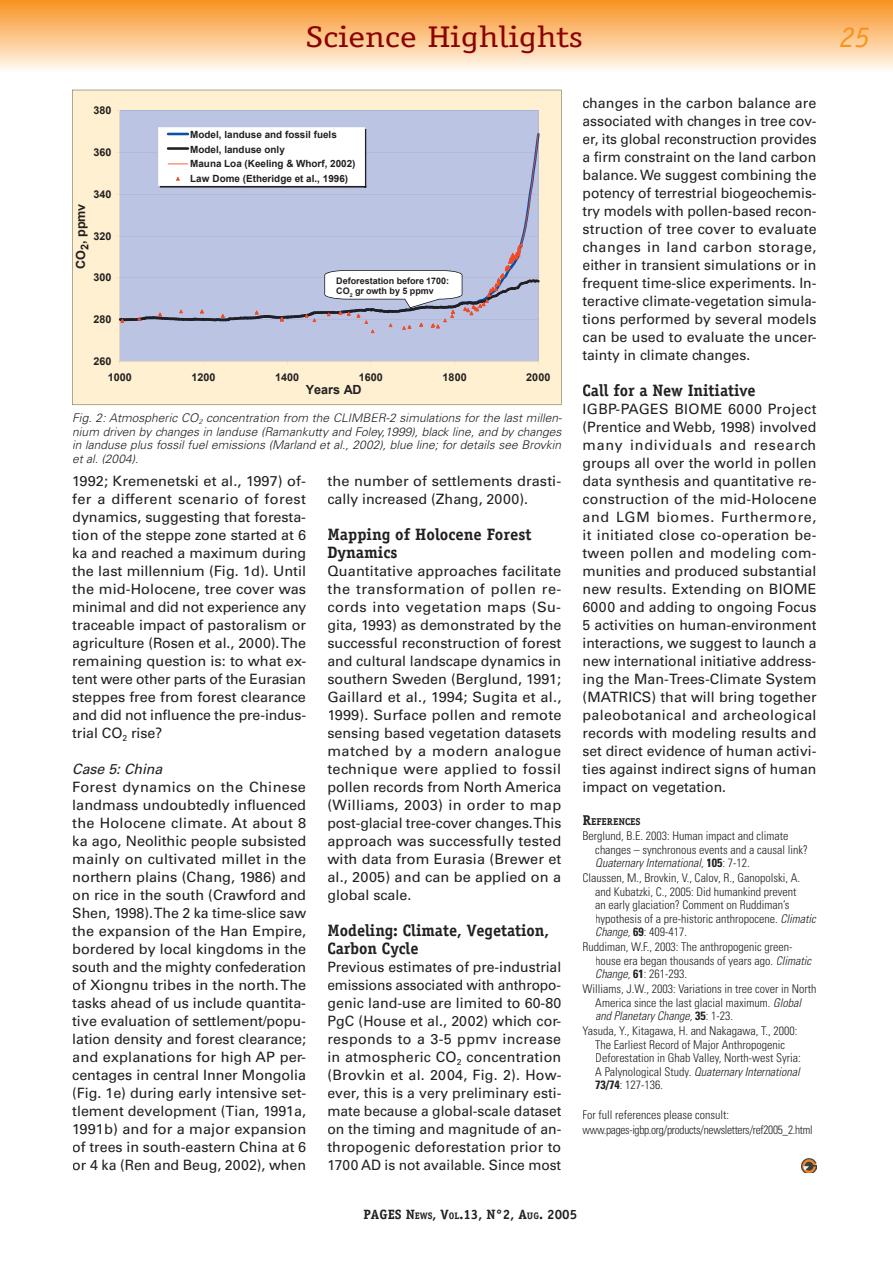
<style>
.page{position:relative;width:893px;height:1263px;background:#fff}
.page>*{position:absolute;margin:0;border:0;box-sizing:border-box;transform-origin:0 0}
.t1{font:30px "Officina Serif";color:#8b0202;scale:1.2 1}
.t2{font:italic 30px "Officina Serif";color:#f7931d}
.t3{font:700 16.5px/18px "Officina Serif";color:#231f20}
.t4{font:14.25px/18px "Univers";color:#231f20;text-align:justify}
.t5{font:italic 14.25px "Univers";letter-spacing:-.005em;color:#231f20}
.t6{font:700 13.5px "Officina Serif";color:#231f20}
.t7{font:700 12.6px "Arial";color:#231f20}
.t8{font:300 condensed 12px/13.5px "Univers";color:#231f20}
.t9{font:italic 300 12px/13.5px "Univers";color:#231f20;text-align:justify}
.t10{font:300 condensed 12px/15px "Univers";letter-spacing:-.025em;color:#231f20}
.t11{font:700 10.8px "Arial";letter-spacing:.005em;color:#231f20}
.t12{font:700 9.9px/14.5px "Arial";color:#231f20}
.t13{font:700 9.9px "Officina Serif";color:#231f20}
.t14{font:700 9px/10.8px "Arial";color:#231f20}
.t15{font:italic 300 7.2px "Univers";color:#231f20}
.s1{font-size:14.25px}
.s2{font-style:italic}
.s3{font-weight:700}
.s4{font-size:9.45px}
</style>
<div class="page">
<div style="left:0;top:0;width:893px;height:72px;background:linear-gradient(to bottom,#f8911e,#fff9f1)"></div>
<svg style="left:72px;top:90px;width:489px;height:315px;fill:#bbc4e3"></svg>
<img style="left:801px;top:1158px;width:15px;height:15px">
<h1 class="t1" style="left:306px;top:19px;width:232px">Science Highlights</h1>
<h1 class="t2" style="left:840px;top:19px;width:31px">25</h1>
<p class="t11" style="left:93px;top:104px;width:20px">380</p>
<p class="t11" style="left:93px;top:146px;width:20px">360</p>
<p class="t11" style="left:93px;top:188px;width:20px">340</p>
<p class="t7" style="left:74px;top:269px;width:67px;rotate:-90deg">CO<sub>2</sub>, ppmv</p>
<p class="t11" style="left:93px;top:230px;width:20px">320</p>
<p class="t11" style="left:93px;top:271px;width:20px">300</p>
<p class="t11" style="left:93px;top:313px;width:20px">280</p>
<p class="t11" style="left:93px;top:355px;width:20px">260</p>
<p class="t12" style="left:190px;top:128px;width:167px">Model, landuse and fossil fuels<br>Model, landuse only<br>Mauna Loa (Keeling &amp; Whorf, 2002)<br>Law Dome (Etheridge et al., 1996)</p>
<p class="t14" style="left:336px;top:275px;width:114px">Deforestation before 1700:<br>CO<sub>2</sub> gr owth by 5 ppmv</p>
<p class="t11" style="left:108px;top:371px;width:26px">1000</p>
<p class="t11" style="left:191px;top:371px;width:26px">1200</p>
<p class="t11" style="left:275px;top:371px;width:26px">1400</p>
<p class="t11" style="left:359px;top:371px;width:26px">1600</p>
<p class="t11" style="left:443px;top:371px;width:26px">1800</p>
<p class="t11" style="left:526px;top:371px;width:26px">2000</p>
<p class="t7" style="left:306px;top:383px;width:57px">Years AD</p>
<p class="t9" style="left:72px;top:411px;width:491px">Fig. 2: Atmospheric CO concentration from the CLIMBER-2 simulations for the last millen-</p>
<p class="t15" style="left:198px;top:418px;width:6px">2</p>
<p class="t9" style="left:72px;top:425px;width:491px">nium driven by changes in landuse (Ramankutty and Foley,1999), black line, and by changes in landuse plus fossil fuel emissions (Marland et al., 2002), blue line; for details see Brovkin et al. (2004).</p>
<p class="t4" style="left:72px;top:472px;width:235px">1992; Kremenetski et al., 1997) of&shy;fer a different scenario of forest dynamics, suggesting that foresta&shy;tion of the steppe zone started at 6 ka and reached a maximum during the last millennium (Fig. 1d). Until the mid-Holocene, tree cover was minimal and did not experience any traceable impact of pastoralism or agriculture (Rosen et al., 2000). The remaining question is: to what ex&shy;tent were other parts of the Eurasian steppes free from forest clearance and did not influence the pre-indus&shy;trial CO<sub>2</sub> rise?</p>
<p class="t5" style="left:72px;top:761px;width:92px">Case 5: China</p>
<p class="t4" style="left:72px;top:778px;width:235px">Forest dynamics on the Chinese landmass undoubtedly influenced the Holocene climate. At about 8 ka ago, Neolithic people subsisted mainly on cultivated millet in the northern plains (Chang, 1986) and on rice in the south (Crawford and Shen, 1998). The 2 ka time-slice saw the expansion of the Han Empire, bordered by local kingdoms in the south and the mighty confederation of Xiongnu tribes in the north. The tasks ahead of us include quantita&shy;tive evaluation of settlement/popu&shy;lation density and forest clearance; and explanations for high AP per&shy;centages in central Inner Mongolia (Fig. 1e) during early intensive set&shy;tlement development (Tian, 1991a, 1991b) and for a major expansion of trees in south-eastern China at 6 or 4 ka (Ren and Beug, 2002), when</p>
<p class="t4" style="left:327px;top:472px;width:235px">the number of settlements drasti&shy;cally increased (Zhang, 2000).</p>
<p class="t3" style="left:327px;top:525px;width:206px">Mapping of Holocene Forest<br>Dynamics</p>
<p class="t4" style="left:327px;top:562px;width:235px">Quantitative approaches facilitate the transformation of pollen re&shy;cords into vegetation maps (Su&shy;gita, 1993) as demonstrated by the successful reconstruction of forest and cultural landscape dynamics in southern Sweden (Berglund, 1991; Gaillard et al., 1994; Sugita et al., 1999). Surface pollen and remote sensing based vegetation datasets matched by a modern analogue technique were applied to fossil pollen records from North America (Williams, 2003) in order to map post-glacial tree-cover changes. This approach was successfully tested with data from Eurasia (Brewer et al., 2005) and can be applied on a global scale.</p>
<p class="t3" style="left:327px;top:921px;width:223px">Modeling: Climate, Vegetation,<br>Carbon Cycle</p>
<p class="t4" style="left:327px;top:958px;width:236px">Previous estimates of pre-industrial emissions associated with anthropo&shy;genic land-use are limited to 60-80<br>PgC (House et al., 2002) which cor&shy;responds to a 3-5 ppmv increase in atmospheric CO<sub>2</sub> concentration (Brovkin et al. 2004, Fig. 2). How&shy;ever, this is a very preliminary esti&shy;mate because a global-scale dataset on the timing and magnitude of an&shy;thropogenic deforestation prior to 1700 AD is not available. Since most</p>
<p class="t4" style="left:583px;top:94px;width:236px">changes in the carbon balance are associated with changes in tree cov&shy;er, its global reconstruction provides a firm constraint on the land carbon balance. We suggest combining the potency of terrestrial biogeochemis&shy;try models with pollen-based recon&shy;struction of tree cover to evaluate changes in land carbon storage, either in transient simulations or in frequent time-slice experiments. In&shy;teractive climate-vegetation simula&shy;tions performed by several models can be used to evaluate the uncer&shy;tainty in climate changes.</p>
<p class="t3" style="left:583px;top:381px;width:175px">Call for a New Initiative</p>
<p class="t4" style="left:583px;top:400px;width:235px">IGBP-PAGES BIOME 6000 Project (Prentice and Webb, 1998) involved many individuals and research groups all over the world in pollen data synthesis and quantitative re&shy;construction of the mid-Holocene and LGM biomes. Furthermore, it initiated close co-operation be&shy;tween pollen and modeling com&shy;munities and produced substantial new results. Extending on BIOME 6000 and adding to ongoing Focus 5 activities on human-environment interactions, we suggest to launch a new international initiative address&shy;ing the Man-Trees-Climate System (MATRICS) that will bring together paleobotanical and archeological records with modeling results and set direct evidence of human activi&shy;ties against indirect signs of human impact on vegetation.</p>
<p class="t13" style="left:583px;top:815px;width:60px"><span class="s1">R</span>EFERENCES</p>
<p class="t8" style="left:595px;top:829px;width:214px;text-indent:-13px">Berglund, B.E. 2003: Human impact and climate changes – synchronous events and a causal link?<br><span class="s2">Quaternary International,</span> <span class="s3">105</span>: 7-12.</p>
<p class="t8" style="left:595px;top:871px;width:222px;text-indent:-13px">Claussen, M., Brovkin, V., Calov, R., Ganopolski, A. and Kubatzki, C., 2005: Did humankind prevent<br>an early glaciation? Comment on Ruddiman’s hypothesis of a pre-historic anthropocene. <span class="s2">Climatic Change,</span> <span class="s3">69</span>: 409-417.</p>
<p class="t8" style="left:595px;top:940px;width:217px;text-indent:-13px">Ruddiman, W.F., 2003: The anthropogenic green&shy;house era began thousands of years ago. <span class="s2">Climatic<br>Change,</span> <span class="s3">61</span>: 261-293.</p>
<p class="t8" style="left:595px;top:982px;width:223px;text-indent:-13px">Williams, J.W., 2003: Variations in tree cover in North<br>America since the last glacial maximum. <span class="s2">Global and Planetary Change,</span> <span class="s3">35</span>: 1-23.</p>
<p class="t8" style="left:595px;top:1024px;width:207px;text-indent:-13px">Yasuda, Y., Kitagawa, H. and Nakagawa, T., 2000:<br>The Earliest Record of Major Anthropogenic Deforestation in Ghab Valley, North-west Syria:<br>A Palynological Study. <span class="s2">Quaternary International </span><span class="s3">73/74</span>: 127-136.</p>
<p class="t10" style="left:583px;top:1107px;width:231px">For full references please consult: www.pages-igbp.org/products/newsletters/ref2005_2.html</p>
<p class="t6" style="left:363px;top:1206px;width:215px">PAGES N<span class="s4">EWS</span>, V<span class="s4">OL</span>.13, N°2, A<span class="s4">UG</span>. 2005</p>
</div>
